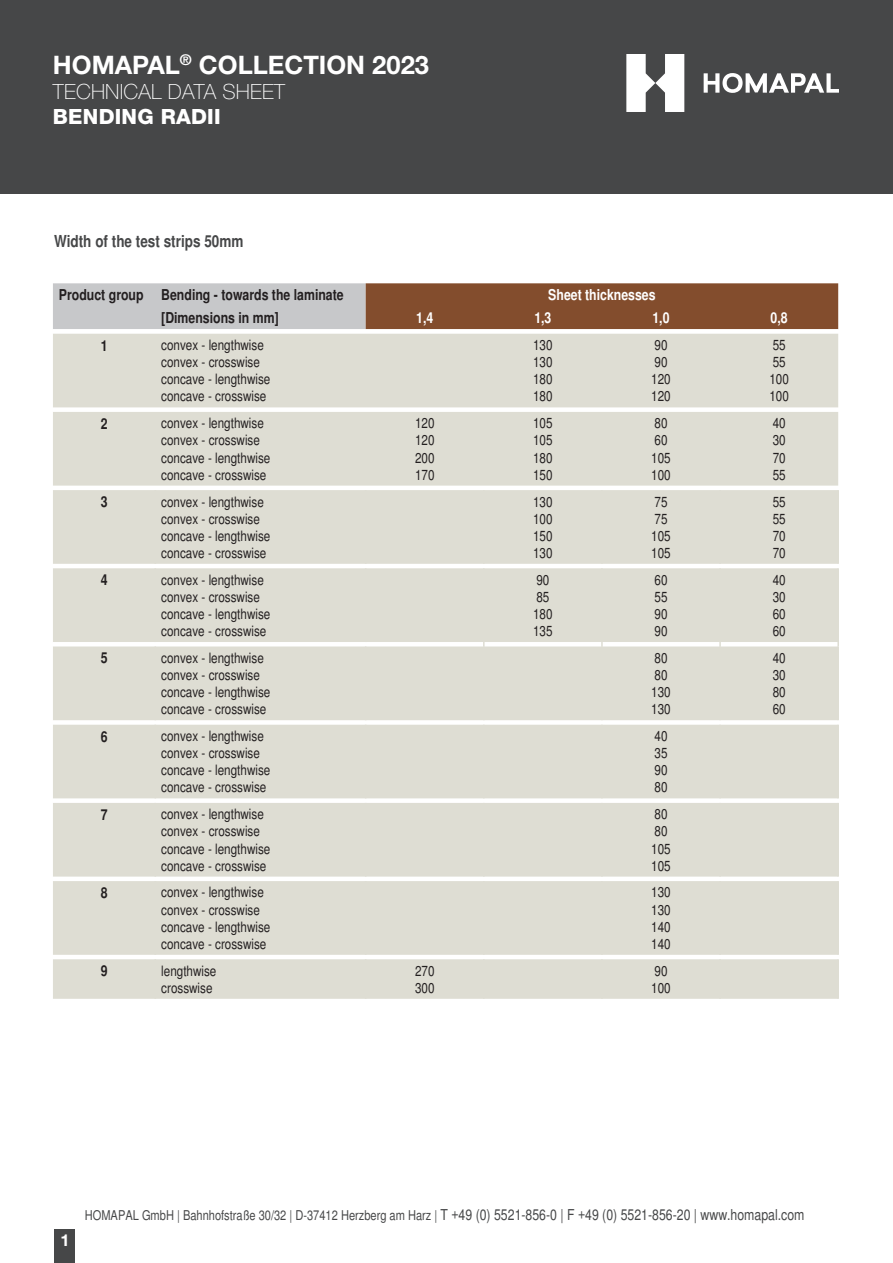
<style>
.page{position:relative;width:893px;height:1263px;background:#fff}
.page>*{position:absolute;margin:0;border:0;box-sizing:border-box;transform-origin:0 0}
.t1{font:700 25.5px "Helvetica Neue";color:#fff}
.t2{font:100 21px "Helvetica Neue";letter-spacing:.01em;color:#fff}
.t3{font:800 21px "Helvetica Neue";letter-spacing:.01em;color:#fff}
.t4{font:700 condensed 16.5px "Helvetica";color:#464748}
.t5{font:700 16.5px "Helvetica Neue";color:#fff}
.t6{font:700 condensed 15px "Helvetica";color:#231f20}
.t7{font:700 condensed 15px "Helvetica";color:#fff}
.t8{font:condensed 14.25px/17.1px "Helvetica";color:#231f20}
.t9{font:condensed 13.5px "Helvetica";color:#464748}
.t10{font:condensed 12px "Helvetica";color:#fff}
.s1{font-size:15px}
</style>
<div class="page">
<div style="left:54px;top:1229px;width:20px;height:34px;background:#464748"></div>
<div style="left:0;top:0;width:893px;height:193px;background:#464748"></div>
<svg style="left:704px;top:73px;width:135px;height:20px"></svg>
<svg style="left:626px;top:54px;width:58px;height:58px"></svg>
<svg style="left:53px;top:283px;width:785px;height:46px;background:#9e7e6c"></svg>
<div style="left:53px;top:334px;width:785px;height:74px;background:#deddd3"></div>
<div style="left:53px;top:412px;width:785px;height:587px;background:#deddd3"></div>
<hr style="left:155px;top:490px;width:1px;height:74px;background:#deddd3">
<hr style="left:365px;top:490px;width:1px;height:74px;background:#deddd3">
<hr style="left:483px;top:490px;width:2px;height:74px;background:#deddd3">
<hr style="left:601px;top:490px;width:2px;height:74px;background:#deddd3">
<hr style="left:719px;top:490px;width:2px;height:74px;background:#deddd3">
<hr style="left:837px;top:490px;width:2px;height:74px;background:#deddd3">
<hr style="left:155px;top:568px;width:1px;height:74px;background:#deddd3">
<hr style="left:365px;top:568px;width:1px;height:74px;background:#deddd3">
<hr style="left:483px;top:568px;width:2px;height:74px;background:#deddd3">
<hr style="left:601px;top:568px;width:2px;height:74px;background:#deddd3">
<hr style="left:719px;top:568px;width:2px;height:74px;background:#deddd3">
<hr style="left:837px;top:568px;width:2px;height:74px;background:#deddd3">
<hr style="left:155px;top:646px;width:1px;height:74px;background:#deddd3">
<hr style="left:365px;top:646px;width:1px;height:74px;background:#deddd3">
<hr style="left:483px;top:646px;width:2px;height:74px;background:#deddd3">
<hr style="left:601px;top:646px;width:2px;height:74px;background:#deddd3">
<hr style="left:719px;top:646px;width:2px;height:74px;background:#deddd3">
<hr style="left:837px;top:646px;width:2px;height:74px;background:#deddd3">
<hr style="left:155px;top:725px;width:1px;height:73px;background:#deddd3">
<hr style="left:365px;top:725px;width:1px;height:73px;background:#deddd3">
<hr style="left:483px;top:725px;width:2px;height:73px;background:#deddd3">
<hr style="left:601px;top:725px;width:2px;height:73px;background:#deddd3">
<hr style="left:719px;top:725px;width:2px;height:73px;background:#deddd3">
<hr style="left:837px;top:725px;width:2px;height:73px;background:#deddd3">
<hr style="left:155px;top:803px;width:1px;height:73px;background:#deddd3">
<hr style="left:365px;top:803px;width:1px;height:73px;background:#deddd3">
<hr style="left:483px;top:803px;width:2px;height:73px;background:#deddd3">
<hr style="left:601px;top:803px;width:2px;height:73px;background:#deddd3">
<hr style="left:719px;top:803px;width:2px;height:73px;background:#deddd3">
<hr style="left:837px;top:803px;width:2px;height:73px;background:#deddd3">
<hr style="left:155px;top:881px;width:1px;height:74px;background:#deddd3">
<hr style="left:365px;top:881px;width:1px;height:74px;background:#deddd3">
<hr style="left:483px;top:881px;width:2px;height:74px;background:#deddd3">
<hr style="left:601px;top:881px;width:2px;height:74px;background:#deddd3">
<hr style="left:719px;top:881px;width:2px;height:74px;background:#deddd3">
<hr style="left:837px;top:881px;width:2px;height:74px;background:#deddd3">
<hr style="left:155px;top:959px;width:1px;height:40px;background:#deddd3">
<hr style="left:365px;top:959px;width:1px;height:40px;background:#deddd3">
<hr style="left:483px;top:959px;width:2px;height:40px;background:#deddd3">
<hr style="left:601px;top:959px;width:2px;height:40px;background:#deddd3">
<hr style="left:719px;top:959px;width:2px;height:40px;background:#deddd3">
<hr style="left:837px;top:959px;width:2px;height:40px;background:#deddd3">
<h1 class="t1" style="left:53px;top:49px;width:378px">HOMAPAL<sup>®</sup> COLLECTION 2023</h1>
<h2 class="t2" style="left:53px;top:80px;width:234px">TECHNICAL DATA SHEET</h2>
<h2 class="t3" style="left:53px;top:104px;width:169px">BENDING RADII</h2>
<p class="t4" style="left:54px;top:232px;width:191px">Width of the test strips 50mm</p>
<p class="t6" style="left:59px;top:286px;width:286px">Product group Bending - towards the laminate</p>
<p class="t7" style="left:548px;top:286px;width:109px">Sheet thicknesses</p>
<p class="t6" style="left:161px;top:309px;width:119px">[Dimensions in mm]</p>
<p class="t7" style="left:416px;top:309px;width:19px">1,4</p>
<p class="t7" style="left:534px;top:309px;width:19px">1,3</p>
<p class="t7" style="left:652px;top:309px;width:19px">1,0</p>
<p class="t7" style="left:771px;top:309px;width:19px">0,8</p>
<p class="t6" style="left:101px;top:336px;width:8px">1</p>
<p class="t8" style="left:161px;top:336px;width:111px">convex - lengthwise convex - crosswise concave - lengthwise concave - crosswise</p>
<p class="t8" style="left:533px;top:336px;width:21px;text-align:justify">130<br>130<br>180<br>180</p>
<p class="t8" style="left:651px;top:336px;width:21px">90<br>90<br>120<br>120</p>
<p class="t8" style="left:769px;top:336px;width:21px">55<br>55<br>100<br>100</p>
<p class="t6" style="left:101px;top:415px;width:8px">2</p>
<p class="t8" style="left:161px;top:415px;width:111px">convex - lengthwise convex - crosswise concave - lengthwise concave - crosswise</p>
<p class="t8" style="left:415px;top:415px;width:21px;text-align:justify">120<br>120<br>200<br>170</p>
<p class="t8" style="left:533px;top:415px;width:21px;text-align:justify">105<br>105<br>180<br>150</p>
<p class="t8" style="left:651px;top:415px;width:21px">80<br>60<br>105<br>100</p>
<p class="t8" style="left:773px;top:415px;width:14px;text-align:justify">40<br>30<br>70<br>55</p>
<p class="t6" style="left:101px;top:493px;width:8px">3</p>
<p class="t8" style="left:161px;top:493px;width:111px">convex - lengthwise convex - crosswise concave - lengthwise concave - crosswise</p>
<p class="t8" style="left:533px;top:493px;width:21px;text-align:justify">130<br>100<br>150<br>130</p>
<p class="t8" style="left:651px;top:493px;width:21px">75<br>75<br>105<br>105</p>
<p class="t8" style="left:773px;top:493px;width:14px;text-align:justify">55<br>55<br>70<br>70</p>
<p class="t6" style="left:101px;top:571px;width:8px">4</p>
<p class="t8" style="left:161px;top:571px;width:111px">convex - lengthwise convex - crosswise concave - lengthwise concave - crosswise</p>
<p class="t8" style="left:533px;top:571px;width:21px">90<br>85<br>180<br>135</p>
<p class="t8" style="left:654px;top:571px;width:14px;text-align:justify">60<br>55<br>90<br>90</p>
<p class="t8" style="left:773px;top:571px;width:14px;text-align:justify">40<br>30<br>60<br>60</p>
<p class="t6" style="left:101px;top:649px;width:8px">5</p>
<p class="t8" style="left:161px;top:649px;width:111px">convex - lengthwise convex - crosswise concave - lengthwise concave - crosswise</p>
<p class="t8" style="left:651px;top:649px;width:21px">80<br>80<br>130<br>130</p>
<p class="t8" style="left:773px;top:649px;width:14px;text-align:justify">40<br>30<br>80<br>60</p>
<p class="t6" style="left:101px;top:727px;width:8px">6</p>
<p class="t8" style="left:161px;top:727px;width:111px">convex - lengthwise convex - crosswise concave - lengthwise concave - crosswise</p>
<p class="t8" style="left:654px;top:727px;width:14px;text-align:justify">40<br>35<br>90<br>80</p>
<p class="t6" style="left:101px;top:806px;width:8px">7</p>
<p class="t8" style="left:161px;top:806px;width:111px">convex - lengthwise convex - crosswise concave - lengthwise concave - crosswise</p>
<p class="t8" style="left:651px;top:806px;width:21px">80<br>80<br>105<br>105</p>
<p class="t6" style="left:101px;top:884px;width:8px">8</p>
<p class="t8" style="left:161px;top:884px;width:111px">convex - lengthwise convex - crosswise concave - lengthwise concave - crosswise</p>
<p class="t8" style="left:651px;top:884px;width:21px;text-align:justify">130<br>130<br>140<br>140</p>
<p class="t6" style="left:101px;top:962px;width:8px">9</p>
<p class="t8" style="left:161px;top:962px;width:57px">lengthwise crosswise</p>
<p class="t8" style="left:415px;top:962px;width:21px">270<br>300</p>
<p class="t8" style="left:651px;top:962px;width:21px">90<br>100</p>
<p class="t10" style="left:61px;top:1231px;width:7px">1</p>
<p class="t5" style="left:61px;top:1230px;width:11px">1</p>
<p class="t9" style="left:85px;top:1207px;width:721px">HOMAPAL GmbH | Bahnhofstraße 30/32 | D-37412 Herzberg am Harz | <span class="s1">T +49 (0) 5521-856-0 | F +49 (0) 5521-856-20 | www.homapal.com</span></p>
</div>
